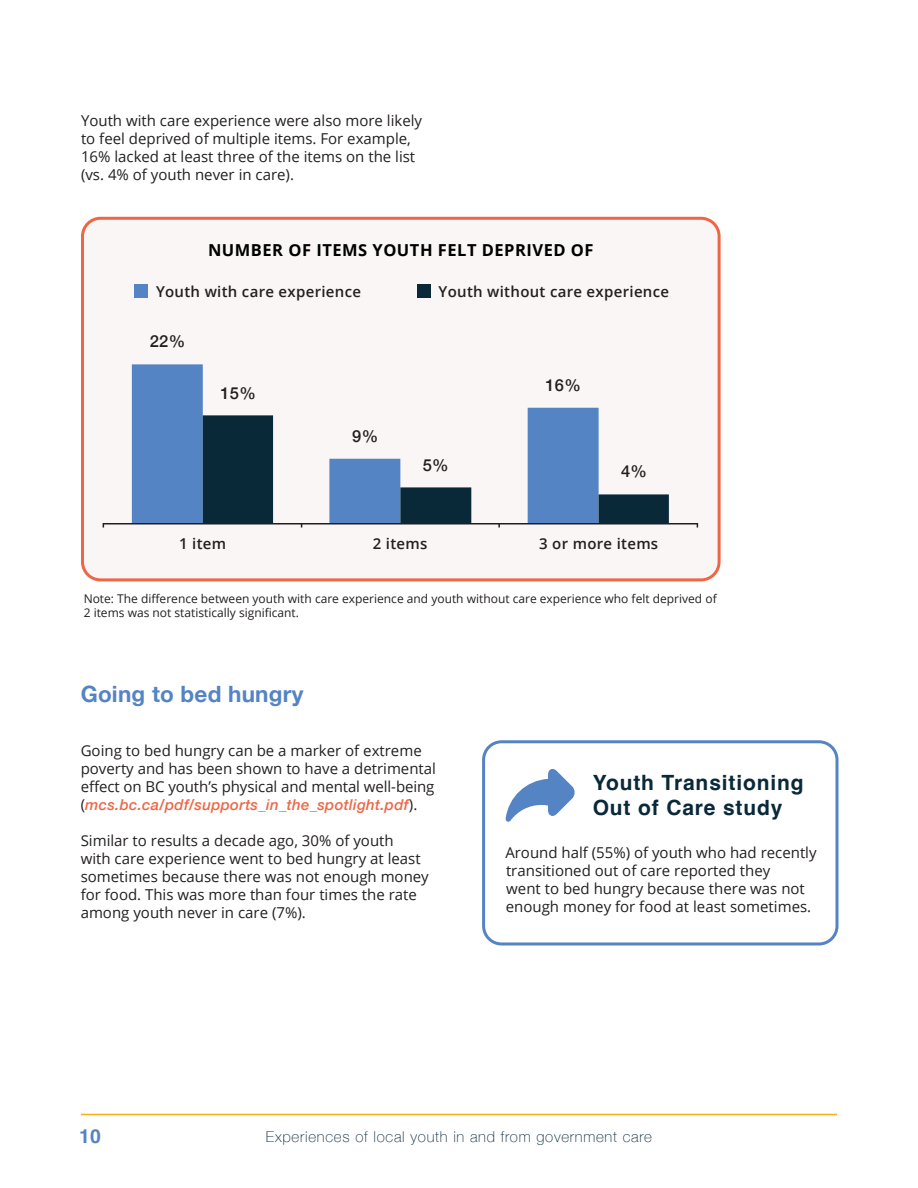
<style>
.page{position:relative;width:918px;height:1188px;background:#fff}
.page>*{position:absolute;margin:0;border:0;box-sizing:border-box;transform-origin:0 0}
.Page_header_2{font:700 22.5px "Helvetica Neue";letter-spacing:.01em;color:#5484c4}
.YTOC_study_header{font:700 21px/25.2px "Helvetica";letter-spacing:.04em;color:#092939}
.t1{font:700 19.5px "Helvetica";color:#5484c4}
.Graph_header{font:700 16.5px "Open Sans";letter-spacing:.03em;color:#000}
.Graph_numbers_centre{font:500 16.5px "Helvetica Neue";color:#231f20}
.Body{font:15px/18px "Open Sans";color:#231f20}
.Body_unaligned{font:15px/18px "Open Sans";color:#231f20}
.Body_SB{font:600 15px "Open Sans";letter-spacing:.02em;color:#231f20}
.t2{font:100 15px "Helvetica Neue";letter-spacing:.05em;color:#092939}
.Body_centre_SB{font:600 15px "Open Sans";letter-spacing:.02em;color:#231f20}
.note{font:12px/14.4px "Open Sans";color:#231f20}
.s1{font-family:"Helvetica Neue";font-weight:500;font-style:italic;color:#ee6646}
</style>
<div class="page">
<hr style="left:81px;top:1114px;width:756px;height:1px;background:#faaf19">
<div style="left:82px;top:218px;width:637px;height:362px;background:#faf6f5;border-radius:18px"></div>
<div style="left:81px;top:217px;width:640px;height:364px;border:3px solid #ee6646;border-radius:18px"></div>
<div style="left:482px;top:740px;width:356px;height:205px;border:3px solid #5484c4;border-radius:18px"></div>
<svg style="left:506px;top:769px;width:69px;height:53px"></svg>
<svg style="left:132px;top:364px;width:467px;height:159px"></svg>
<svg style="left:203px;top:415px;width:466px;height:108px"></svg>
<hr style="left:103px;top:523px;width:594px;height:2px;background:#231f20">
<div style="left:134px;top:284px;width:14px;height:14px;background:#5484c4"></div>
<div style="left:417px;top:284px;width:14px;height:14px;background:#092939"></div>
<svg style="left:806px;top:740px;width:33px;height:376px"></svg>
<p class="Body" style="left:81px;top:111px;width:343px">Youth with care experience were also more likely to feel deprived of multiple items. For example, 16% lacked at least three of the items on the list (vs. 4% of youth never in care).</p>
<p class="Graph_header" style="left:208px;top:238px;width:387px">NUMBER OF ITEMS YOUTH FELT DEPRIVED OF</p>
<p class="Body_SB" style="left:156px;top:282px;width:207px">Youth with care experience</p>
<p class="Body_SB" style="left:439px;top:282px;width:232px">Youth without care experience</p>
<p class="Graph_numbers_centre" style="left:150px;top:328px;width:37px">22%</p>
<p class="Graph_numbers_centre" style="left:220px;top:379px;width:37px">15%</p>
<p class="Graph_numbers_centre" style="left:352px;top:423px;width:28px">9%</p>
<p class="Graph_numbers_centre" style="left:423px;top:451px;width:28px">5%</p>
<p class="Graph_numbers_centre" style="left:545px;top:372px;width:37px">16%</p>
<p class="Graph_numbers_centre" style="left:621px;top:457px;width:28px">4%</p>
<p class="Body_centre_SB" style="left:179px;top:533px;width:49px">1 item</p>
<p class="Body_centre_SB" style="left:373px;top:533px;width:56px">2 items</p>
<p class="Body_centre_SB" style="left:539px;top:533px;width:121px">3 or more items</p>
<p class="note" style="left:84px;top:591px;width:635px">Note: The difference between youth with care experience and youth without care experience who felt deprived of<br>2 items was not statistically significant.</p>
<p class="Page_header_2" style="left:81px;top:676px;width:224px">Going to bed hungry</p>
<p class="Body" style="left:81px;top:741px;width:357px">Going to bed hungry can be a marker of extreme poverty and has been shown to have a detrimental effect on BC youth’s physical and mental well-being (<span class="s1">mcs.bc.ca/pdf/supports_in_the_spotlight.pdf</span>).</p>
<p class="Body" style="left:81px;top:831px;width:350px">Similar to results a decade ago, 30% of youth<br>with care experience went to bed hungry at least sometimes because there was not enough money for food. This was more than four times the rate among youth never in care (7%).</p>
<p class="YTOC_study_header" style="left:593px;top:772px;width:212px">Youth Transitioning<br>Out of Care study</p>
<p class="Body_unaligned" style="left:505px;top:843px;width:313px">Around half (55%) of youth who had recently transitioned out of care reported they<br>went to bed hungry because there was not enough money for food at least sometimes.</p>
<h3 class="t1" style="left:79px;top:1124px;width:23px">10</h3>
<p class="t2" style="left:266px;top:1125px;width:388px">Experiences of local youth in and from government care</p>
</div>
